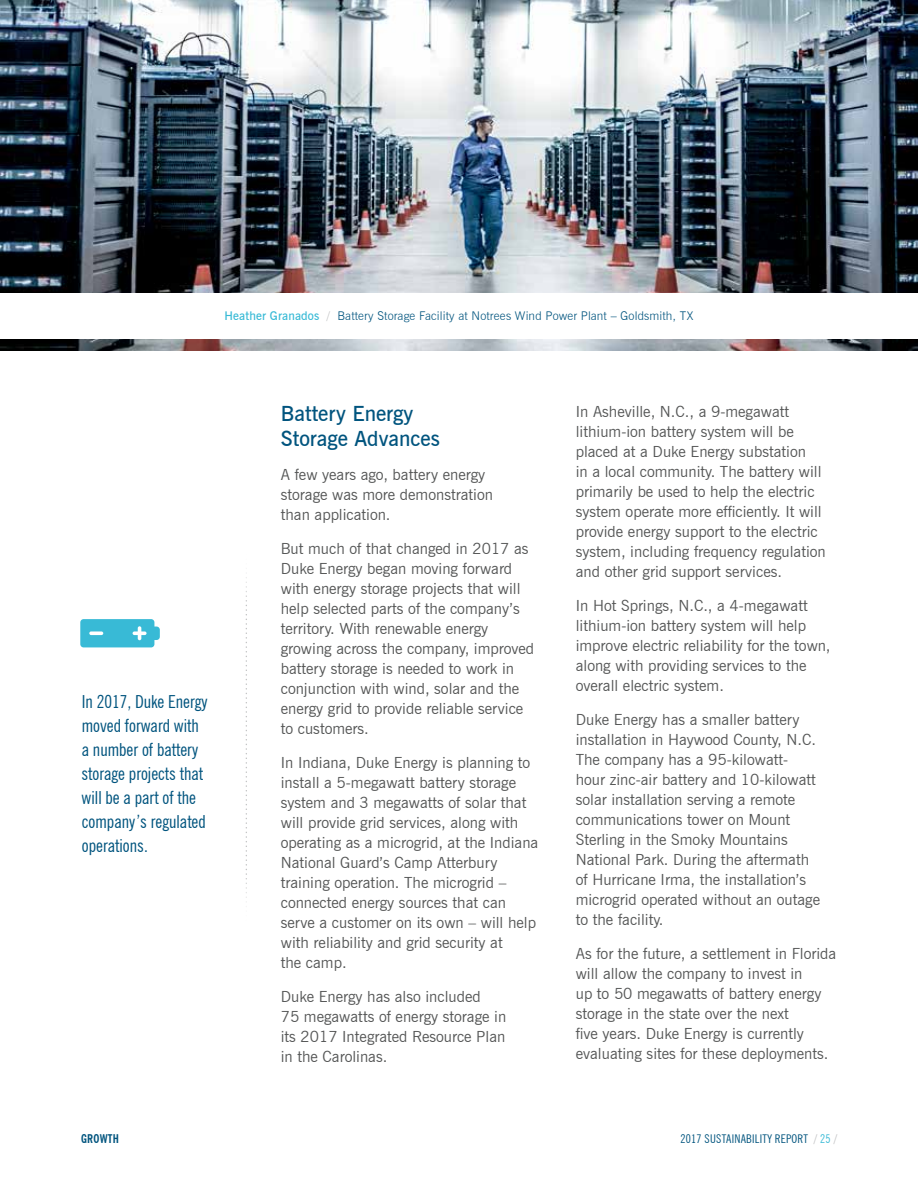
<style>
.page{position:relative;width:918px;height:1188px;background:#fff}
.page>*{position:absolute;margin:0;border:0;box-sizing:border-box;transform-origin:0 0}
.t1{font:600 21px/25.5px "News Gothic BT";color:#00547e}
.t2{font:condensed 18px/24px "News Gothic BT";color:#00547e}
.t3{font:15.3px/20.1px "News Gothic BT";color:#545555}
.t4{font:300 12px "News Gothic BT";letter-spacing:.01em;color:#00547e}
.t5{font:condensed 12px "News Gothic BT";letter-spacing:.02em;color:#00547e}
.t6{font:700 condensed 12px "News Gothic BT";letter-spacing:.02em;color:#00547e}
.s1{font-weight:600;color:#38bad6}
.s2{color:#c0c1c2}
.s3{color:#38bad6}
</style>
<div class="page">
<svg style="left:246px;top:577px;width:1px;height:325px"></svg>
<svg style="left:80px;top:619px;width:80px;height:28px;background:#4dc1da"></svg>
<img style="left:0;top:0;width:918px;height:351px">
<div style="left:0;top:293px;width:918px;height:45px;background:#fff"></div>
<p class="t4" style="left:225px;top:309px;width:470px"><span class="s1">Heather Granados</span> <span class="s2">/</span> Battery Storage Facility at Notrees Wind Power Plant – Goldsmith, TX</p>
<p class="t2" style="left:82px;top:690px;width:128px">In 2017, Duke Energy moved forward with a number of battery storage projects that will be a part of the company’s regulated operations.</p>
<h1 class="t1" style="left:281px;top:401px;width:161px">Battery Energy<br>Storage Advances</h1>
<p class="t3" style="left:281px;top:464px;width:214px">A few years ago, battery energy storage was more demonstration than application.</p>
<p class="t3" style="left:281px;top:538px;width:255px">But much of that changed in 2017 as Duke Energy began moving forward with energy storage projects that will help selected parts of the company’s territory. With renewable energy growing across the company, improved battery storage is needed to work in conjunction with wind, solar and the energy grid to provide reliable service to customers.</p>
<p class="t3" style="left:281px;top:752px;width:259px">In Indiana, Duke Energy is planning to install a 5-megawatt battery storage system and 3 megawatts of solar that will provide grid services, along with operating as a microgrid, at the Indiana National Guard’s Camp Atterbury training operation. The microgrid – connected energy sources that can serve a customer on its own – will help with reliability and grid security at<br>the camp.</p>
<p class="t3" style="left:281px;top:986px;width:227px">Duke Energy has also included<br>75 megawatts of energy storage in its 2017 Integrated Resource Plan in the Carolinas.</p>
<p class="t3" style="left:576px;top:401px;width:252px">In Asheville, N.C., a 9-megawatt lithium-ion battery system will be placed at a Duke Energy substation<br>in a local community. The battery will primarily be used to help the electric system operate more efficiently. It will provide energy support to the electric system, including frequency regulation and other grid support services.</p>
<p class="t3" style="left:576px;top:595px;width:256px">In Hot Springs, N.C., a 4-megawatt lithium-ion battery system will help improve electric reliability for the town, along with providing services to the overall electric system.</p>
<p class="t3" style="left:576px;top:709px;width:246px">Duke Energy has a smaller battery installation in Haywood County, N.C.<br>The company has a 95-kilowatt&shy;hour zinc-air battery and 10-kilowatt solar installation serving a remote communications tower on Mount Sterling in the Smoky Mountains National Park. During the aftermath of Hurricane Irma, the installation’s microgrid operated without an outage to the facility.</p>
<p class="t3" style="left:576px;top:943px;width:262px">As for the future, a settlement in Florida will allow the company to invest in<br>up to 50 megawatts of battery energy storage in the state over the next<br>five years. Duke Energy is currently evaluating sites for these deployments.</p>
<p class="t6" style="left:81px;top:1131px;width:40px">GROWTH</p>
<p class="t5" style="left:681px;top:1132px;width:158px">2017 SUSTAINABILITY REPORT <span class="s2">/</span> <span class="s3">25</span> <span class="s2">/</span></p>
</div>
